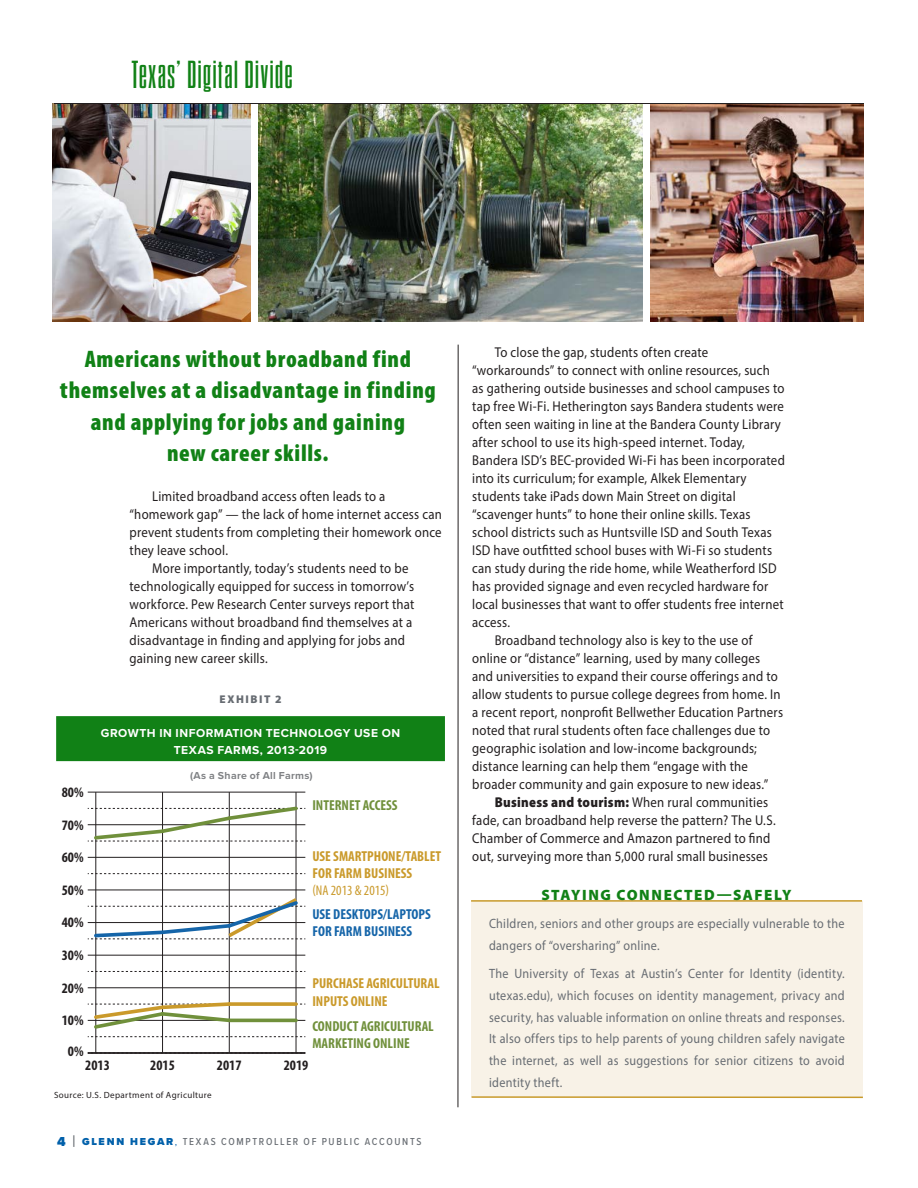
<style>
.page{position:relative;width:918px;height:1188px;background:#fff}
.page>*{position:absolute;margin:0;border:0;box-sizing:border-box;transform-origin:0 0}
.so_inside_storyHead{font:700 39px "Dharma Gothic C";letter-spacing:.04em;color:#118116;scale:1.1 1}
.rainy__pull_quote{font:900 condensed 24px/31.5px "Myriad Pro";letter-spacing:.03em;color:#118116;text-align:center}
.so_sidebar_TITLE_gar{font:900 15px "Myriad Pro";letter-spacing:.1em;color:#118116}
.t1{font:700 condensed 14.4px/17.4px "Myriad Pro";color:#ca9a2b}
.t2{font:700 condensed 14.4px/17.4px "Myriad Pro";color:#70903b}
.t3{font:700 condensed 14.4px "Myriad Pro";color:#231f20}
.t4{font:700 condensed 14.4px/17.4px "Myriad Pro";color:#1565a9}
.so_body_indent{font:14.25px/18px "Myriad Pro";letter-spacing:.015em;color:#231f20;scale:.9 1}
.t5{font:condensed 14.1px "Myriad Pro";color:#ca9a2b}
.so_sidebar_Text{font:13.5px/21.8px "Myriad Pro";letter-spacing:.025em;color:#676c72;scale:.9 1}
.so_graph_2_line_titl{font:700 12px/16.5px "Proxima Nova";letter-spacing:.045em;color:#fff;text-align:center}
.so_exhib{font:900 11.25px "Myriad Pro";letter-spacing:.14em;color:#676c72}
.t6{font:500 10.5px "Proxima Nova Cond";letter-spacing:.16em;color:#676c72}
.so_table_gray_Subtit{font:700 10.5px "Proxima Nova";letter-spacing:.03em;color:#808285}
.so_source{font:9px "Myriad Pro";letter-spacing:.04em;color:#231f20}
.s1{font-family:"Proxima Nova";font-weight:900;font-size:13.5px;color:#0060aa}
.s2{font-family:"Roboto Slab";font-weight:400;font-size:13.5px}
.s3{font-family:"Proxima Nova";font-weight:900;color:#0060aa}
.s4{font-weight:400;color:#0060aa}
.s5{font-weight:900}
</style>
<div class="page">
<div style="left:471px;top:902px;width:391px;height:195px;background:#f8f2e7"></div>
<hr style="left:458px;top:345px;width:1px;height:762px;background:#231f20">
<div style="left:56px;top:716px;width:389px;height:45px;background:#118116"></div>
<hr style="left:88px;top:1052px;width:217px;height:2px;background:#231f20">
<hr style="left:95px;top:792px;width:1px;height:261px;background:#231f20">
<hr style="left:162px;top:792px;width:1px;height:261px;background:#231f20">
<hr style="left:229px;top:792px;width:1px;height:261px;background:#231f20">
<hr style="left:296px;top:792px;width:1px;height:261px;background:#231f20">
<svg style="left:88px;top:1053px;width:217px;height:1px"></svg>
<hr style="left:88px;top:988px;width:217px;height:1px;background:#231f20">
<svg style="left:88px;top:971px;width:217px;height:1px"></svg>
<hr style="left:88px;top:955px;width:217px;height:1px;background:#231f20">
<hr style="left:88px;top:890px;width:217px;height:1px;background:#231f20">
<svg style="left:88px;top:873px;width:217px;height:1px"></svg>
<hr style="left:88px;top:857px;width:217px;height:1px;background:#231f20">
<hr style="left:88px;top:792px;width:217px;height:1px;background:#231f20">
<svg style="left:88px;top:1000px;width:217px;height:37px"></svg>
<svg style="left:229px;top:1002px;width:67px;height:4px"></svg>
<svg style="left:88px;top:895px;width:217px;height:45px"></svg>
<svg style="left:88px;top:804px;width:217px;height:38px"></svg>
<img style="left:53px;top:104px;width:198px;height:217px">
<img style="left:650px;top:104px;width:213px;height:217px">
<img style="left:258px;top:104px;width:385px;height:217px">
<hr style="left:54px;top:103px;width:810px;height:1px;background:#231f20">
<hr style="left:471px;top:900px;width:391px;height:2px;background:#c89a2b">
<hr style="left:472px;top:1096px;width:391px;height:2px;background:#c89a2b">
<p class="so_inside_storyHead" style="left:132px;top:57px;width:148px">Texas’ Digital Divide</p>
<p class="rainy__pull_quote" style="left:60px;top:342px;width:377px">Americans without broadband find themselves at a disadvantage in finding and applying for jobs and gaining<br>new career skills.</p>
<p class="so_body_indent" style="left:130px;top:487px;width:349px;text-indent:22px">Limited broadband access often leads to a “homework gap” — the lack of home internet access can prevent students from completing their homework once they leave school.</p>
<p class="so_body_indent" style="left:130px;top:559px;width:318px;text-indent:22px">More importantly, today’s students need to be technologically equipped for success in tomorrow’s workforce. Pew Research Center surveys report that Americans without broadband find themselves at a disadvantage in finding and applying for jobs and gaining new career skills.</p>
<p class="so_exhib" style="left:220px;top:692px;width:64px">EXHIBIT 2</p>
<p class="so_graph_2_line_titl" style="left:101px;top:725px;width:301px">GROWTH IN INFORMATION TECHNOLOGY USE ON<br>TEXAS FARMS, 2013-2019</p>
<p class="t3" style="left:62px;top:783px;width:23px">80%</p>
<p class="t3" style="left:62px;top:816px;width:23px">70%</p>
<p class="t3" style="left:62px;top:848px;width:23px">60%</p>
<p class="t3" style="left:62px;top:881px;width:23px">50%</p>
<p class="t3" style="left:62px;top:914px;width:23px">40%</p>
<p class="t3" style="left:62px;top:946px;width:23px">30%</p>
<p class="t3" style="left:62px;top:979px;width:23px">20%</p>
<p class="t3" style="left:62px;top:1011px;width:23px">10%</p>
<p class="t3" style="left:68px;top:1042px;width:17px">0%</p>
<h5 class="so_table_gray_Subtit" style="left:190px;top:768px;width:124px">(As a Share of All Farms)</h5>
<p class="t2" style="left:312px;top:796px;width:87px">INTERNET ACCESS</p>
<p class="t1" style="left:312px;top:847px;width:130px">USE SMARTPHONE/TABLET<br>FOR FARM BUSINESS</p>
<p class="t5" style="left:312px;top:882px;width:78px">(NA 2013 &amp; 2015)</p>
<p class="t4" style="left:312px;top:905px;width:120px">USE DESKTOPS/LAPTOPS<br>FOR FARM BUSINESS</p>
<p class="t1" style="left:312px;top:975px;width:129px">PURCHASE AGRICULTURAL<br>INPUTS ONLINE</p>
<p class="t2" style="left:312px;top:1017px;width:123px">CONDUCT AGRICULTURAL<br>MARKETING ONLINE</p>
<p class="t3" style="left:85px;top:1057px;width:26px">2013</p>
<p class="t3" style="left:150px;top:1057px;width:26px">2015</p>
<p class="t3" style="left:217px;top:1057px;width:26px">2017</p>
<p class="t3" style="left:284px;top:1057px;width:26px">2019</p>
<p class="so_source" style="left:54px;top:1089px;width:159px">Source: U.S. Department of Agriculture</p>
<p class="t6" style="left:57px;top:1134px;width:366px"><span class="s1">4</span> <span class="s2">|</span> <span class="s3">GLENN HEGAR</span><span class="s4">,</span> TEXAS COMPTROLLER OF PUBLIC ACCOUNTS</p>
<p class="so_body_indent" style="left:472px;top:343px;width:349px;text-indent:22px">To close the gap, students often create “workarounds” to connect with online resources, such<br>as gathering outside businesses and school campuses to tap free Wi-Fi. Hetherington says Bandera students were often seen waiting in line at the Bandera County Library after school to use its high-speed internet. Today, Bandera ISD’s BEC-provided Wi-Fi has been incorporated into its curriculum; for example, Alkek Elementary students take iPads down Main Street on digital “scavenger hunts” to hone their online skills. Texas school districts such as Huntsville ISD and South Texas ISD have outfitted school buses with Wi-Fi so students can study during the ride home, while Weatherford ISD has provided signage and even recycled hardware for local businesses that want to offer students free internet access.</p>
<p class="so_body_indent" style="left:472px;top:631px;width:347px;text-indent:22px">Broadband technology also is key to the use of online or “distance” learning, used by many colleges and universities to expand their course offerings and to allow students to pursue college degrees from home. In a recent report, nonprofit Bellwether Education Partners noted that rural students often face challenges due to geographic isolation and low-income backgrounds; distance learning can help them “engage with the broader community and gain exposure to new ideas.”</p>
<p class="so_body_indent" style="left:472px;top:793px;width:339px;text-indent:22px"><span class="s5">Business and tourism:</span> When rural communities fade, can broadband help reverse the pattern? The U.S.<br>Chamber of Commerce and Amazon partnered to find out, surveying more than 5,000 rural small businesses</p>
<p class="so_sidebar_TITLE_gar" style="left:541px;top:885px;width:252px">STAYING CONNECTED—SAFELY</p>
<p class="so_sidebar_Text" style="left:489px;top:912px;width:397px">Children, seniors and other groups are especially vulnerable to the dangers of “oversharing” online.</p>
<p class="so_sidebar_Text" style="left:489px;top:963px;width:397px;text-align:justify">The University of Texas at Austin’s Center for Identity (identity. utexas.edu), which focuses on identity management, privacy and security, has valuable information on online threats and responses.<br>It also offers tips to help parents of young children safely navigate the internet, as well as suggestions for senior citizens to avoid identity theft.</p>
</div>
